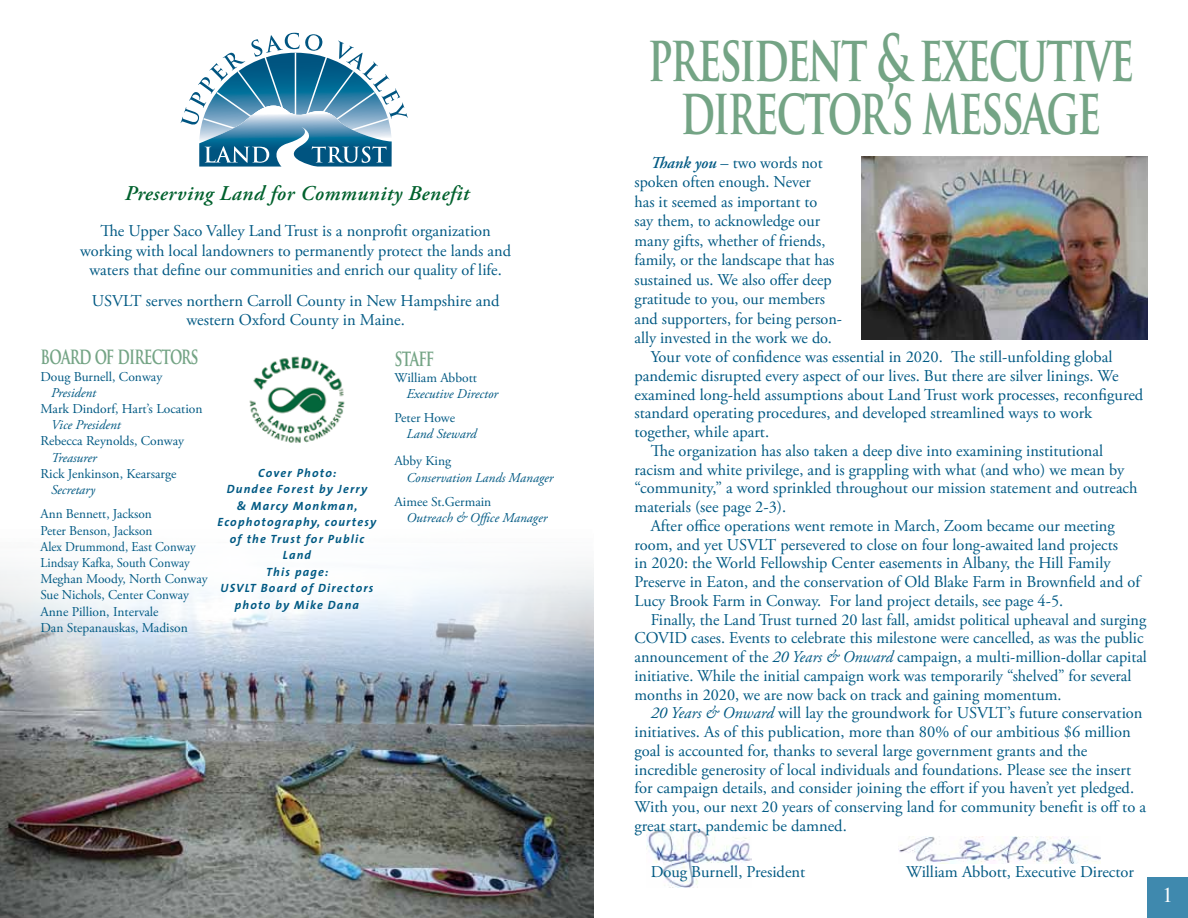
<style>
.page{position:relative;width:1188px;height:918px;background:#fff}
.page>*{position:absolute;margin:0;border:0;box-sizing:border-box;transform-origin:0 0}
.t1{font:700 63px/52.5px "Trajan Pro";letter-spacing:-.05em;color:#74a485;text-align:center;scale:.67 1}
.t2{font:700 22.5px "Trajan Pro";letter-spacing:-.05em;color:#74a485;scale:.67 1}
.t3{font:italic 600 21px "Adobe Garamond Pro";letter-spacing:.025em;color:#00612d}
.t4{font:21px "Times";color:#fff}
.t5{font:16.5px/19.5px "Adobe Garamond Pro";color:#005983;text-align:center}
.t6{font:13.5px/16.2px "Adobe Garamond Pro";color:#005983}
.t7{font:italic 13.5px "Adobe Garamond Pro";color:#005983}
.t8{font:italic 700 12px/16.5px "The Sans";letter-spacing:.1em;color:#005983;text-align:center}
.s1{font-weight:600;font-style:italic}
.s2{font-style:italic}
</style>
<div class="page">
<img style="left:899px;top:837px;width:202px;height:27px">
<img style="left:646px;top:829px;width:106px;height:58px">
<img style="left:0;top:567px;width:594px;height:351px">
<img style="left:249px;top:356px;width:96px;height:87px">
<svg style="left:181px;top:33px;width:227px;height:134px"></svg>
<div style="left:1148px;top:878px;width:40px;height:40px;background:#3f89ae"></div>
<img style="left:861px;top:157px;width:287px;height:182px">
<p class="t3" style="left:125px;top:181px;width:346px">Preserving Land for Community Benefit</p>
<p class="t5" style="left:80px;top:222px;width:432px">The Upper Saco Valley Land Trust is a nonprofit organization working with local landowners to permanently protect the lands and waters that define our communities and enrich our quality of life.</p>
<p class="t5" style="left:92px;top:291px;width:409px">USVLT serves northern Carroll County in New Hampshire and western Oxford County in Maine.</p>
<h2 class="t2" style="left:40px;top:342px;width:238px">BOARD OF DIRECTORS</h2>
<p class="t6" style="left:40px;top:369px;width:123px">Doug Burnell, Conway</p>
<p class="t7" style="left:51px;top:384px;width:47px">President</p>
<p class="t6" style="left:40px;top:401px;width:163px">Mark Dindorf, Hart’s Location</p>
<p class="t7" style="left:51px;top:417px;width:71px">Vice President</p>
<p class="t6" style="left:40px;top:434px;width:145px">Rebecca Reynolds, Conway</p>
<p class="t7" style="left:51px;top:449px;width:47px">Treasurer</p>
<p class="t6" style="left:40px;top:466px;width:137px">Rick Jenkinson, Kearsarge</p>
<p class="t7" style="left:51px;top:482px;width:46px">Secretary</p>
<p class="t6" style="left:40px;top:506px;width:169px">Ann Bennett, Jackson<br>Peter Benson, Jackson<br>Alex Drummond, East Conway<br>Lindsay Kafka, South Conway<br>Meghan Moody, North Conway<br>Sue Nichols, Center Conway<br>Anne Pillion, Intervale<br>Dan Stepanauskas, Madison</p>
<h2 class="t2" style="left:395px;top:343px;width:61px">STAFF</h2>
<p class="t6" style="left:395px;top:370px;width:84px">William Abbott</p>
<p class="t7" style="left:407px;top:386px;width:93px">Executive Director</p>
<p class="t6" style="left:395px;top:410px;width:62px">Peter Howe</p>
<p class="t7" style="left:407px;top:426px;width:72px">Land Steward</p>
<p class="t6" style="left:395px;top:454px;width:58px">Abby King</p>
<p class="t7" style="left:407px;top:469px;width:148px">Conservation Lands Manager</p>
<p class="t6" style="left:395px;top:494px;width:98px">Aimee St.Germain</p>
<p class="t7" style="left:407px;top:510px;width:142px">Outreach &amp; Office Manager</p>
<p class="t8" style="left:218px;top:465px;width:160px">Cover Photo:<br>Dundee Forest by Jerry<br>&amp; Marcy Monkman,<br>Ecophotography, courtesy of the Trust for Public<br>Land<br>This page:<br>USVLT Board of Directors photo by Mike Dana</p>
<h1 class="t1" style="left:648px;top:33px;width:728px">PRESIDENT &amp; EXECUTIVE<br>DIRECTOR’S MESSAGE</h1>
<p class="t5" style="left:651px;top:154px;width:174px"><span class="s1">Thank you</span> – two words not</p>
<p class="t5" style="left:634px;top:173px;width:178px">spoken often enough. Never</p>
<p class="t5" style="left:634px;top:193px;width:184px">has it seemed as important to</p>
<p class="t5" style="left:634px;top:212px;width:187px">say them, to acknowledge our</p>
<p class="t5" style="left:634px;top:232px;width:192px">many gifts, whether of friends,</p>
<p class="t5" style="left:634px;top:251px;width:201px">family, or the landscape that has</p>
<p class="t5" style="left:634px;top:271px;width:199px">sustained us. We also offer deep</p>
<p class="t5" style="left:634px;top:290px;width:192px">gratitude to you, our members</p>
<p class="t5" style="left:634px;top:310px;width:209px">and supporters, for being person-</p>
<p class="t5" style="left:634px;top:329px;width:199px">ally invested in the work we do.</p>
<p class="t5" style="left:651px;top:348px;width:463px">Your vote of confidence was essential in 2020. The still-unfolding global</p>
<p class="t5" style="left:634px;top:367px;width:486px">pandemic disrupted every aspect of our lives. But there are silver linings. We</p>
<p class="t5" style="left:634px;top:385px;width:510px">examined long-held assumptions about Land Trust work processes, reconfigured</p>
<p class="t5" style="left:634px;top:404px;width:459px">standard operating procedures, and developed streamlined ways to work</p>
<p class="t5" style="left:634px;top:423px;width:136px">together, while apart.</p>
<p class="t5" style="left:651px;top:442px;width:454px">The organization has also taken a deep dive into examining institutional</p>
<p class="t5" style="left:634px;top:460px;width:491px">racism and white privilege, and is grappling with what (and who) we mean by</p>
<p class="t5" style="left:634px;top:479px;width:505px">“community,” a word sprinkled throughout our mission statement and outreach</p>
<p class="t5" style="left:634px;top:498px;width:153px">materials (see page 2-3).</p>
<p class="t5" style="left:651px;top:517px;width:466px">After office operations went remote in March, Zoom became our meeting</p>
<p class="t5" style="left:634px;top:535px;width:485px">room, and yet USVLT persevered to close on four long-awaited land projects</p>
<p class="t5" style="left:634px;top:554px;width:478px">in 2020: the World Fellowship Center easements in Albany, the Hill Family</p>
<p class="t5" style="left:634px;top:573px;width:507px">Preserve in Eaton, and the conservation of Old Blake Farm in Brownfield and of</p>
<p class="t5" style="left:634px;top:592px;width:430px">Lucy Brook Farm in Conway. For land project details, see page 4-5.</p>
<p class="t5" style="left:651px;top:610px;width:497px">Finally, the Land Trust turned 20 last fall, amidst political upheaval and surging</p>
<p class="t5" style="left:634px;top:629px;width:511px">COVID cases. Events to celebrate this milestone were cancelled, as was the public</p>
<p class="t5" style="left:634px;top:648px;width:514px">announcement of the <span class="s2">20 Years &amp; Onward</span> campaign, a multi-million-dollar capital</p>
<p class="t5" style="left:634px;top:667px;width:498px">initiative. While the initial campaign work was temporarily “shelved” for several</p>
<p class="t5" style="left:634px;top:685px;width:429px">months in 2020, we are now back on track and gaining momentum.</p>
<p class="t5" style="left:651px;top:704px;width:493px"><span class="s2">20 Years &amp; Onward</span> will lay the groundwork for USVLT’s future conservation</p>
<p class="t5" style="left:634px;top:723px;width:498px">initiatives. As of this publication, more than 80% of our ambitious $6 million</p>
<p class="t5" style="left:634px;top:742px;width:454px">goal is accounted for, thanks to several large government grants and the</p>
<p class="t5" style="left:634px;top:760px;width:498px">incredible generosity of local individuals and foundations. Please see the insert</p>
<p class="t5" style="left:634px;top:779px;width:501px">for campaign details, and consider joining the effort if you haven’t yet pledged.</p>
<p class="t5" style="left:634px;top:798px;width:513px">With you, our next 20 years of conserving land for community benefit is off to a</p>
<p class="t5" style="left:634px;top:817px;width:214px">great start, pandemic be damned.</p>
<p class="t5" style="left:651px;top:862px;width:156px">Doug Burnell, President</p>
<p class="t5" style="left:906px;top:862px;width:230px">William Abbott, Executive Director</p>
<p class="t4" style="left:1163px;top:875px;width:12px">1</p>
</div>
